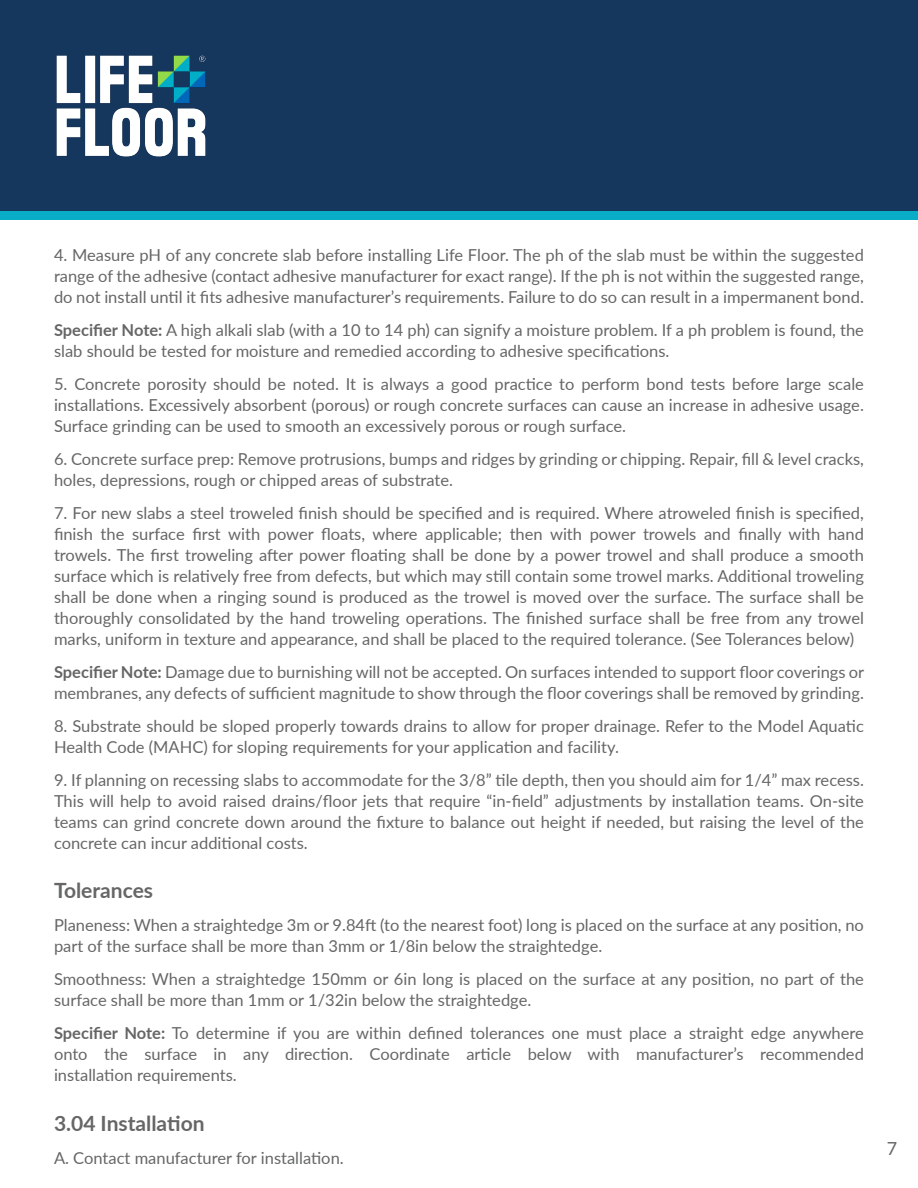
<style>
.page{position:relative;width:918px;height:1188px;background:#fff}
.page>*{position:absolute;margin:0;border:0;box-sizing:border-box;transform-origin:0 0}
.t1{font:700 21px "Lato";color:#656666}
.t2{font:18px "Lato";color:#656666}
.t3{font:16.5px/21px "Lato";color:#656666}
.s1{font-weight:700}
</style>
<div class="page">
<div style="left:0;top:0;width:918px;height:212px;background:#15365d"></div>
<div style="left:0;top:212px;width:918px;height:8px;background:#09adc7"></div>
<img style="left:56px;top:55px;width:150px;height:102px">
<p class="t3" style="left:54px;top:243px;width:811px;text-align:justify">4. Measure pH of any concrete slab before installing Life Floor. The ph of the slab must be within the suggested range of the adhesive (contact adhesive manufacturer for exact range). If the ph is not within the suggested range, do not install until it fits adhesive manufacturer’s requirements. Failure to do so can result in a impermanent bond.</p>
<p class="t3" style="left:54px;top:318px;width:811px"><span class="s1">Specifier Note:</span> A high alkali slab (with a 10 to 14 ph) can signify a moisture problem. If a ph problem is found, the slab should be tested for moisture and remedied according to adhesive specifications.</p>
<p class="t3" style="left:54px;top:372px;width:811px;text-align:justify">5. Concrete porosity should be noted. It is always a good practice to perform bond tests before large scale installations. Excessively absorbent (porous) or rough concrete surfaces can cause an increase in adhesive usage.<br>Surface grinding can be used to smooth an excessively porous or rough surface.</p>
<p class="t3" style="left:54px;top:447px;width:811px">6. Concrete surface prep: Remove protrusions, bumps and ridges by grinding or chipping. Repair, fill &amp; level cracks, holes, depressions, rough or chipped areas of substrate.</p>
<p class="t3" style="left:54px;top:501px;width:811px;text-align:justify">7. For new slabs a steel troweled finish should be specified and is required. Where atroweled finish is specified, finish the surface first with power floats, where applicable; then with power trowels and finally with hand trowels. The first troweling after power floating shall be done by a power trowel and shall produce a smooth surface which is relatively free from defects, but which may still contain some trowel marks. Additional troweling shall be done when a ringing sound is produced as the trowel is moved over the surface. The surface shall be thoroughly consolidated by the hand troweling operations. The finished surface shall be free from any trowel marks, uniform in texture and appearance, and shall be placed to the required tolerance. (See Tolerances below)</p>
<p class="t3" style="left:54px;top:660px;width:812px"><span class="s1">Specifier Note:</span> Damage due to burnishing will not be accepted. On surfaces intended to support floor coverings or membranes, any defects of sufficient magnitude to show through the floor coverings shall be removed by grinding.</p>
<p class="t3" style="left:54px;top:714px;width:811px">8. Substrate should be sloped properly towards drains to allow for proper drainage. Refer to the Model Aquatic<br>Health Code (MAHC) for sloping requirements for your application and facility.</p>
<p class="t3" style="left:54px;top:768px;width:811px;text-align:justify">9. If planning on recessing slabs to accommodate for the 3/8” tile depth, then you should aim for 1/4” max recess.<br>This will help to avoid raised drains/floor jets that require “in-field” adjustments by installation teams. On-site teams can grind concrete down around the fixture to balance out height if needed, but raising the level of the concrete can incur additional costs.</p>
<p class="t1" style="left:54px;top:875px;width:101px">Tolerances</p>
<p class="t3" style="left:54px;top:914px;width:811px">Planeness: When a straightedge 3m or 9.84ft (to the nearest foot) long is placed on the surface at any position, no part of the surface shall be more than 3mm or 1/8in below the straightedge.</p>
<p class="t3" style="left:54px;top:968px;width:811px">Smoothness: When a straightedge 150mm or 6in long is placed on the surface at any position, no part of the surface shall be more than 1mm or 1/32in below the straightedge.</p>
<p class="t3" style="left:54px;top:1022px;width:811px;text-align:justify"><span class="s1">Specifier Note:</span> To determine if you are within defined tolerances one must place a straight edge anywhere onto the surface in any direction. Coordinate article below with manufacturer’s recommended installation requirements.</p>
<p class="t1" style="left:54px;top:1108px;width:152px">3.04 Installation</p>
<p class="t3" style="left:54px;top:1146px;width:291px">A. Contact manufacturer for installation.</p>
<p class="t2" style="left:887px;top:1136px;width:12px">7</p>
</div>
